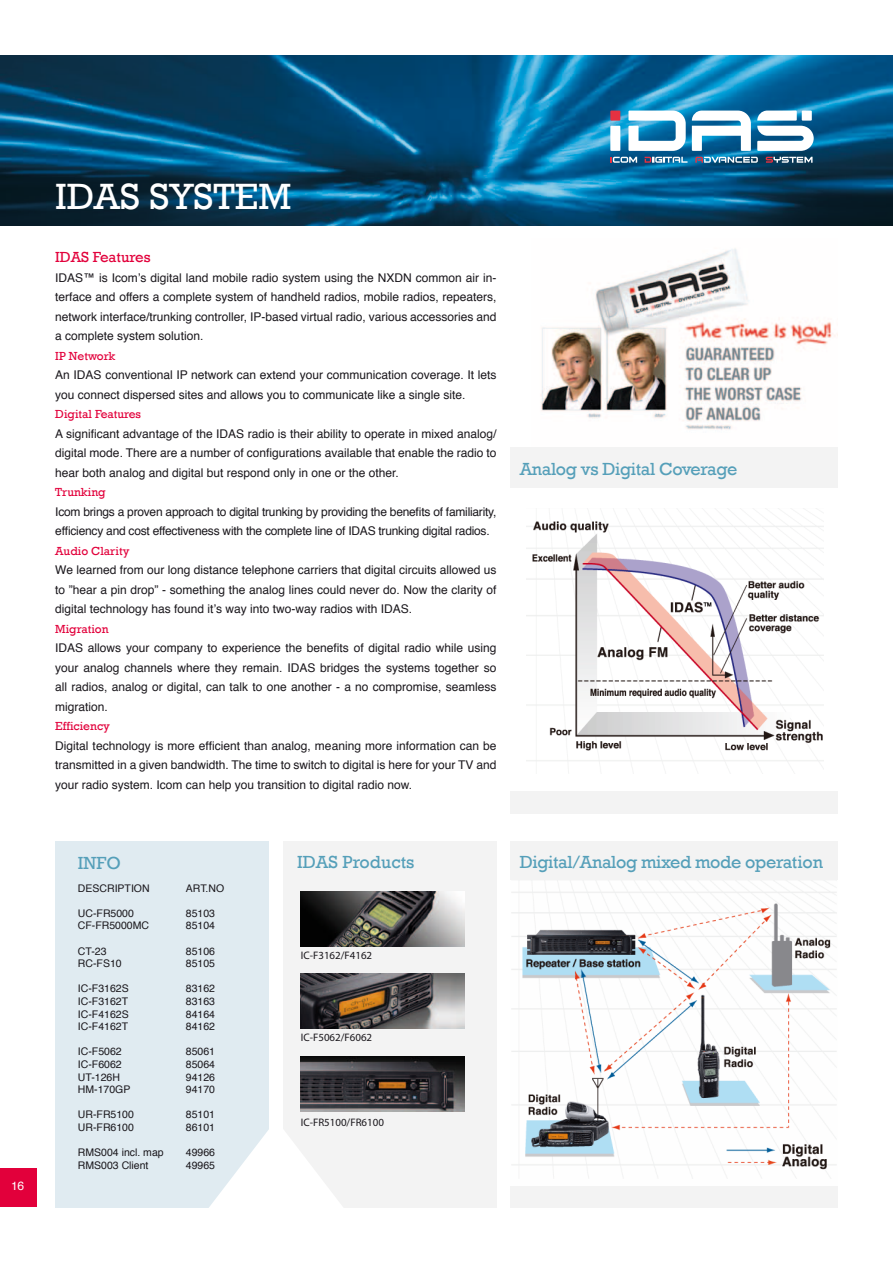
<style>
.page{position:relative;width:893px;height:1263px;background:#fff}
.page>*{position:absolute;margin:0;border:0;box-sizing:border-box;transform-origin:0 0}
.t1{font:37.5px "Rockwell";color:#fff}
.t2{font:18px "Rockwell";letter-spacing:-.02em;color:#559fb9}
.t3{font:18px "Rockwell";color:#559fb9}
.t4{font:15px "Rockwell";color:#e2003b}
.t5{font:12px/19.5px "Helvetica";color:#1a171c;text-align:justify}
.t6{font:12px/19.5px "Helvetica";letter-spacing:-.02em;color:#1a171c}
.t7{font:12px "Rockwell";color:#e2003b}
.t8{font:12px "Helvetica";color:#fff}
.t9{font:10.95px "Myriad Pro";color:#1a171c}
.t10{font:10.5px "Helvetica";color:#1a171c}
</style>
<div class="page">
<div style="left:283px;top:841px;width:214px;height:367px;background:#f3f3f3"></div>
<div style="left:55px;top:841px;width:214px;height:367px;background:#e0ebf1"></div>
<img style="left:0;top:55px;width:893px;height:170px">
<div style="left:510px;top:841px;width:328px;height:367px;background:#f3f3f3"></div>
<img style="left:541px;top:249px;width:297px;height:181px">
<div style="left:0;top:1168px;width:36px;height:39px;background:#e2003b"></div>
<div style="left:510px;top:448px;width:328px;height:366px;background:#f3f3f3"></div>
<svg style="left:628px;top:111px;width:58px;height:40px"></svg>
<svg style="left:692px;top:111px;width:59px;height:40px"></svg>
<svg style="left:757px;top:111px;width:57px;height:40px"></svg>
<div style="left:610px;top:111px;width:10px;height:10px;background:#e53141"></div>
<svg style="left:610px;top:126px;width:10px;height:25px"></svg>
<svg style="left:610px;top:157px;width:27px;height:6px"></svg>
<svg style="left:645px;top:157px;width:42px;height:6px"></svg>
<svg style="left:695px;top:157px;width:63px;height:6px"></svg>
<svg style="left:766px;top:157px;width:46px;height:6px"></svg>
<img style="left:301px;top:891px;width:164px;height:55px">
<img style="left:301px;top:974px;width:164px;height:54px">
<img style="left:301px;top:1056px;width:164px;height:55px">
<img style="left:510px;top:880px;width:328px;height:305px">
<div style="left:509px;top:506px;width:332px;height:284px;background:#fff"></div>
<img style="left:526px;top:508px;width:297px;height:265px">
<div style="left:508px;top:488px;width:332px;height:20px;background:#fff"></div>
<svg style="left:209px;top:1130px;width:134px;height:78px"></svg>
<p class="t8" style="left:11px;top:1176px;width:14px">16</p>
<h1 class="t1" style="left:55px;top:175px;width:237px">IDAS SYSTEM</h1>
<p class="t4" style="left:55px;top:249px;width:97px">IDAS Features</p>
<p class="t5" style="left:55px;top:268px;width:443px">IDAS™ is Icom’s digital land mobile radio system using the NXDN common air in&shy;terface and offers a complete system of handheld radios, mobile radios, repeaters, network interface/trunking controller, IP-based virtual radio, various accessories and a complete system solution.</p>
<p class="t7" style="left:55px;top:349px;width:62px">IP Network</p>
<p class="t5" style="left:55px;top:366px;width:443px">An IDAS conventional IP network can extend your communication coverage. It lets you connect dispersed sites and allows you to communicate like a single site.</p>
<p class="t7" style="left:55px;top:407px;width:87px">Digital Features</p>
<p class="t5" style="left:55px;top:424px;width:443px">A significant advantage of the IDAS radio is their ability to operate in mixed analog/ digital mode. There are a number of configurations available that enable the radio to hear both analog and digital but respond only in one or the other.</p>
<p class="t7" style="left:55px;top:485px;width:52px">Trunking</p>
<p class="t6" style="left:55px;top:502px;width:443px">Icom brings a proven approach to digital trunking by providing the benefits of familiarity, efficiency and cost effectiveness with the complete line of IDAS trunking digital radios.</p>
<p class="t7" style="left:55px;top:544px;width:76px">Audio Clarity</p>
<p class="t5" style="left:55px;top:561px;width:443px">We learned from our long distance telephone carriers that digital circuits allowed us to ”hear a pin drop” - something the analog lines could never do. Now the clarity of digital technology has found it’s way into two-way radios with IDAS.</p>
<p class="t7" style="left:55px;top:622px;width:55px">Migration</p>
<p class="t5" style="left:55px;top:639px;width:443px">IDAS allows your company to experience the benefits of digital radio while using your analog channels where they remain. IDAS bridges the systems together so all radios, analog or digital, can talk to one another - a no compromise, seamless migration.</p>
<p class="t7" style="left:55px;top:719px;width:56px">Efficiency</p>
<p class="t5" style="left:55px;top:736px;width:443px">Digital technology is more efficient than analog, meaning more information can be transmitted in a given bandwidth. The time to switch to digital is here for your TV and your radio system. Icom can help you transition to digital radio now.</p>
<h2 class="t2" style="left:520px;top:458px;width:219px">Analog vs Digital Coverage</h2>
<h2 class="t2" style="left:78px;top:853px;width:44px">INFO</h2>
<p class="t10" style="left:78px;top:880px;width:73px">DESCRIPTION</p>
<p class="t10" style="left:186px;top:880px;width:40px">ART.NO</p>
<p class="t10" style="left:78px;top:905px;width:58px">UC-FR5000</p>
<p class="t10" style="left:186px;top:905px;width:31px">85103</p>
<p class="t10" style="left:78px;top:917px;width:73px">CF-FR5000MC</p>
<p class="t10" style="left:186px;top:917px;width:31px">85104</p>
<p class="t10" style="left:78px;top:943px;width:30px">CT-23</p>
<p class="t10" style="left:186px;top:943px;width:31px">85106</p>
<p class="t10" style="left:78px;top:955px;width:45px">RC-FS10</p>
<p class="t10" style="left:186px;top:955px;width:31px">85105</p>
<p class="t10" style="left:78px;top:980px;width:52px">IC-F3162S</p>
<p class="t10" style="left:186px;top:980px;width:31px">83162</p>
<p class="t10" style="left:78px;top:993px;width:52px">IC-F3162T</p>
<p class="t10" style="left:186px;top:993px;width:31px">83163</p>
<p class="t10" style="left:78px;top:1006px;width:52px">IC-F4162S</p>
<p class="t10" style="left:186px;top:1006px;width:31px">84164</p>
<p class="t10" style="left:78px;top:1018px;width:52px">IC-F4162T</p>
<p class="t10" style="left:186px;top:1018px;width:31px">84162</p>
<p class="t10" style="left:78px;top:1043px;width:45px">IC-F5062</p>
<p class="t10" style="left:186px;top:1043px;width:31px">85061</p>
<p class="t10" style="left:78px;top:1056px;width:45px">IC-F6062</p>
<p class="t10" style="left:186px;top:1056px;width:31px">85064</p>
<p class="t10" style="left:78px;top:1069px;width:44px">UT-126H</p>
<p class="t10" style="left:186px;top:1069px;width:31px">94126</p>
<p class="t10" style="left:78px;top:1081px;width:54px">HM-170GP</p>
<p class="t10" style="left:186px;top:1081px;width:31px">94170</p>
<p class="t10" style="left:78px;top:1106px;width:58px">UR-FR5100</p>
<p class="t10" style="left:186px;top:1106px;width:31px">85101</p>
<p class="t10" style="left:78px;top:1119px;width:58px">UR-FR6100</p>
<p class="t10" style="left:186px;top:1119px;width:31px">86101</p>
<p class="t10" style="left:78px;top:1144px;width:87px">RMS004 incl. map</p>
<p class="t10" style="left:186px;top:1144px;width:31px">49966</p>
<p class="t10" style="left:78px;top:1157px;width:72px">RMS003 Client</p>
<p class="t10" style="left:186px;top:1157px;width:31px">49965</p>
<h2 class="t3" style="left:297px;top:852px;width:119px">IDAS Products</h2>
<p class="t9" style="left:301px;top:948px;width:73px">IC-F3162/F4162</p>
<p class="t9" style="left:301px;top:1031px;width:73px">IC-F5062/F6062</p>
<p class="t9" style="left:301px;top:1115px;width:85px">IC-FR5100/FR6100</p>
<h2 class="t2" style="left:520px;top:852px;width:305px">Digital/Analog mixed mode operation</h2>
</div>
